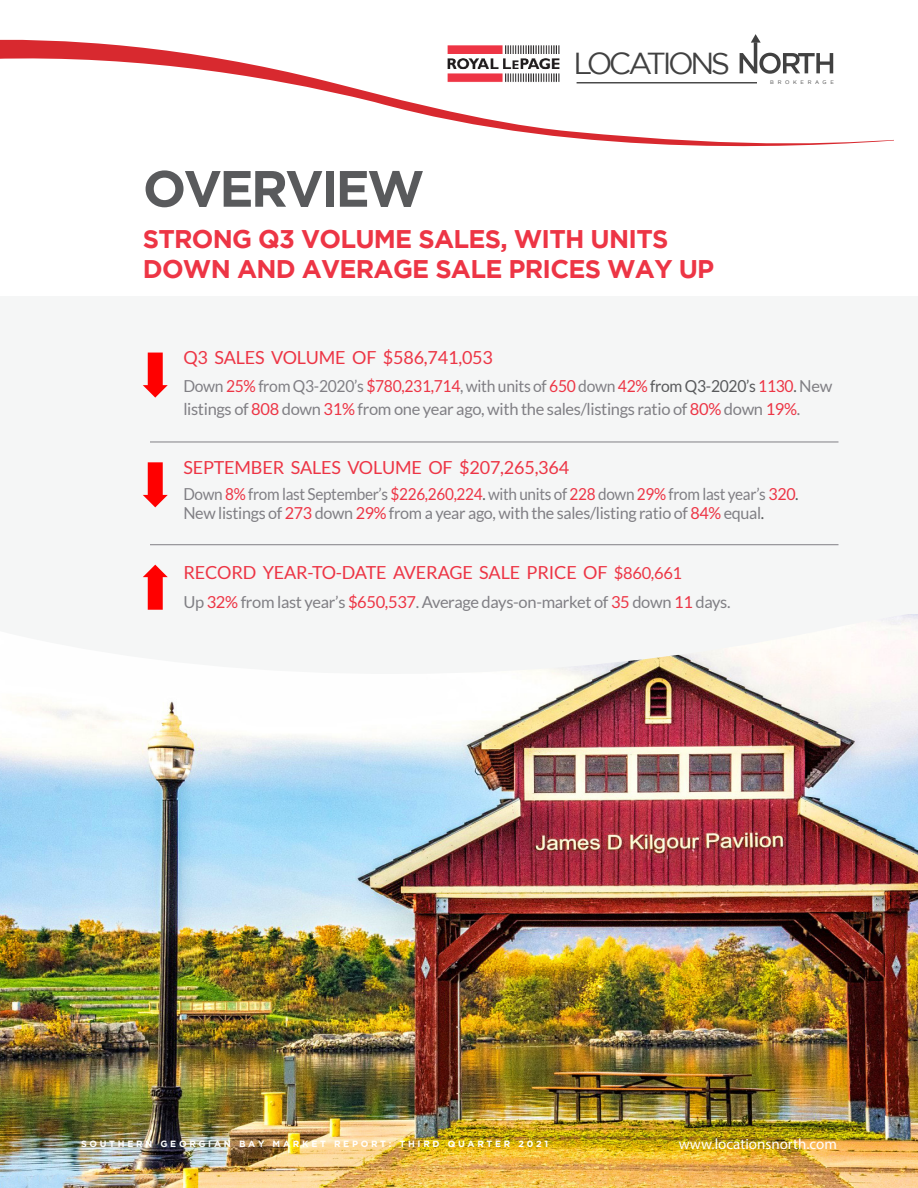
<style>
.page{position:relative;width:918px;height:1188px;background:#fff}
.page>*{position:absolute;margin:0;border:0;box-sizing:border-box;transform-origin:0 0}
.t1{font:700 51px "Gotham";letter-spacing:-.05em;color:#595a5c}
.t2{font:30.3px "Gotham";letter-spacing:-.115em;color:#414141}
.t3{font:700 25.5px/30.6px "Gotham";letter-spacing:-.03em;color:#ed3545}
.t4{font:18px "Lato";letter-spacing:-.01em;color:#ed3545}
.t5{font:16.5px/22.5px "Lato";letter-spacing:-.02em;color:#807f84;scale:.95 1}
.t6{font:16.5px/19.8px "Lato";letter-spacing:-.02em;color:#807f84;scale:.93 1}
.t7{font:16.5px "Lato";letter-spacing:-.02em;color:#807f84}
.t8{font:15px "Myriad Pro";color:#fff}
.t9{font:700 9px "Gotham";letter-spacing:.3em;color:#fff}
.t10{font:5.25px "Gotham";letter-spacing:.7em;color:#414141}
.s1{color:#ed3545}
.s2{color:#595a5c}
.s3{font-size:16.5px}
</style>
<div class="page">
<img style="left:0;top:689px;width:918px;height:499px">
<div style="left:0;top:296px;width:918px;height:318px;background:#f5f6f6"></div>
<svg style="left:150px;top:545px;width:768px;height:144px;fill:#f5f6f6"></svg>
<hr style="left:150px;top:544px;width:688px;height:1px;background:#807f84">
<hr style="left:150px;top:442px;width:688px;height:1px;background:#807f84">
<svg style="left:143px;top:565px;width:25px;height:45px"></svg>
<svg style="left:143px;top:353px;width:25px;height:45px"></svg>
<svg style="left:143px;top:462px;width:25px;height:45px"></svg>
<svg style="left:0;top:37px;width:894px;height:110px"></svg>
<h2 class="t2" style="left:573px;top:46px;width:158px">LOCATIONS</h2>
<p class="t1" style="left:143px;top:159px;width:283px">OVERVIEW</p>
<p class="t3" style="left:143px;top:223px;width:573px">STRONG Q3 VOLUME SALES, WITH UNITS<br>DOWN AND AVERAGE SALE PRICES WAY UP</p>
<p class="t10" style="left:770px;top:80px;width:65px">BROKERAGE</p>
<p class="t4" style="left:183px;top:347px;width:311px">Q3 SALES VOLUME OF $586,741,053</p>
<p class="t5" style="left:183px;top:375px;width:685px">Down <span class="s1">25%</span> from Q3-2020’s <span class="s1">$780,231,714</span>, with units of <span class="s1">650</span> down <span class="s1">42%</span> <span class="s2">from Q3-2020’s</span> <span class="s1">1130</span><span class="s2">.</span> New listings of <span class="s1">808</span> down <span class="s1">31%</span> from one year ago, with the sales/listings ratio of <span class="s1">80%</span> down <span class="s1">19%</span>.</p>
<p class="t4" style="left:183px;top:457px;width:387px">SEPTEMBER SALES VOLUME OF $207,265,364</p>
<p class="t6" style="left:183px;top:484px;width:663px">Down <span class="s1">8%</span> from last September’s <span class="s1">$226,260,224</span><span class="s2">.</span> with units of <span class="s1">228</span> down <span class="s1">29%</span> from last year’s <span class="s1">320</span><span class="s2">.<br></span>New listings of <span class="s1">273</span> down <span class="s1">29%</span> from a year ago, with the sales/listing ratio of <span class="s1">84%</span> equal<span class="s2">.</span></p>
<p class="t4" style="left:183px;top:563px;width:500px">RECORD YEAR-TO-DATE AVERAGE SALE PRICE OF <span class="s3">$860,661</span></p>
<p class="t7" style="left:183px;top:592px;width:549px">Up <span class="s1">32%</span> from last year’s <span class="s1">$650,537</span>. Average days-on-market of <span class="s1">35</span> down <span class="s1">11</span> days.</p>
<p class="t9" style="left:81px;top:1139px;width:469px">SOUTHERN GEORGIAN BAY MARKET REPORT: THIRD QUARTER 2021</p>
<p class="t8" style="left:679px;top:1135px;width:160px">www.locationsnorth.com</p>
</div>
